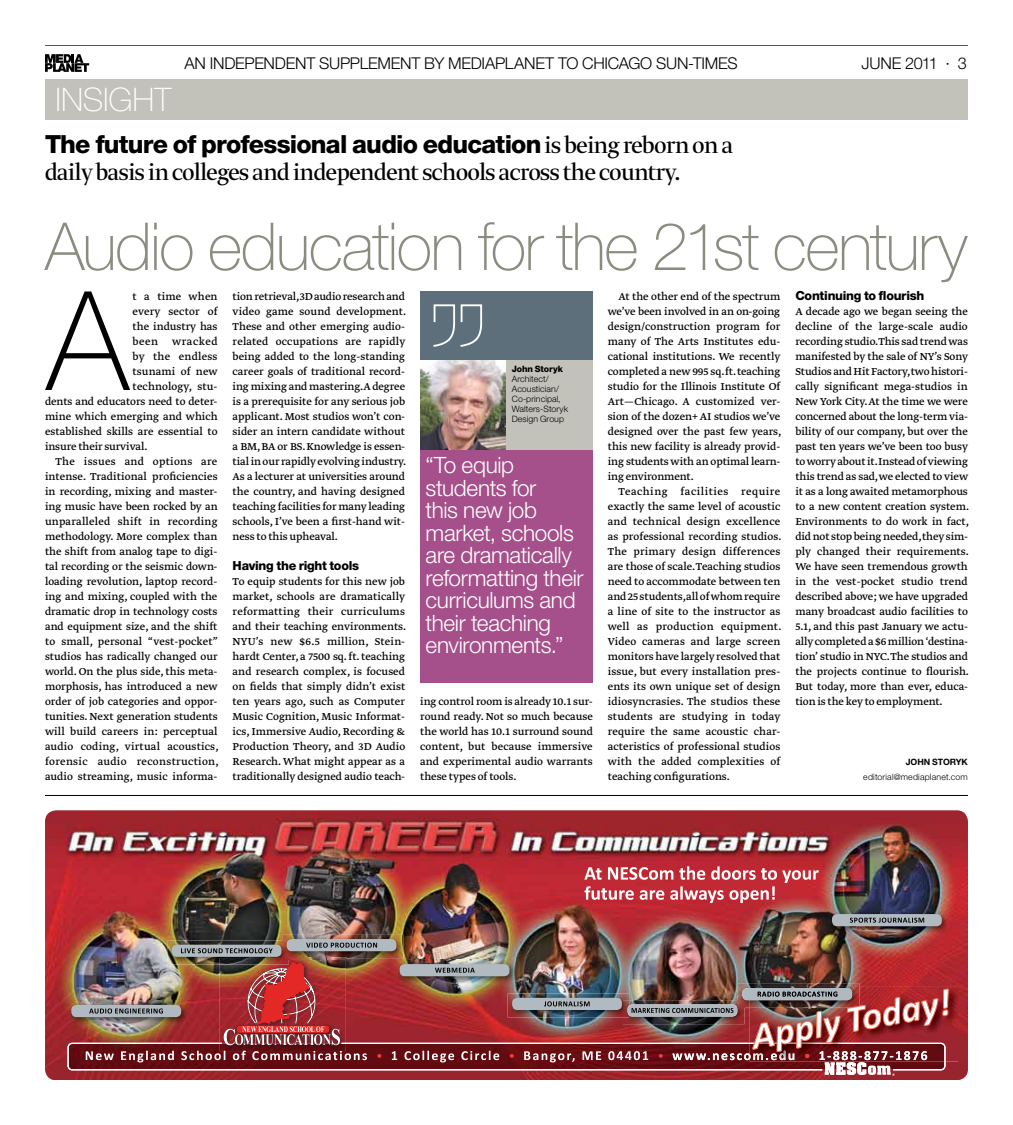
<style>
.page{position:relative;width:1013px;height:1125px;background:#fff}
.page>*{position:absolute;margin:0;border:0;box-sizing:border-box;transform-origin:0 0}
.t1{font:100 137.88px "Helvetica Neue MP Pro";color:#000}
.t2{font:100 66.25px "Helvetica Neue MP Pro";letter-spacing:-.025em;color:#8b8b80}
.t3{font:100 32.5px "Helvetica Neue MP Pro";color:#fff}
.t4{font:25px "Greta Display Pro";letter-spacing:-.015em;color:#000}
.t5{font:800 25px "Helvetica Neue MP Pro";letter-spacing:-.03em;color:#000}
.t6{font:300 22.5px/22.5px "Helvetica Neue MP Pro";letter-spacing:-.015em;color:#fff}
.t7{font:300 16.25px "Helvetica Neue MP Pro";letter-spacing:-.015em;color:#000}
.t8{font:800 12.5px "Helvetica Neue MP Pro";letter-spacing:-.02em;color:#000}
.t9{font:11.88px/15px "Greta Text Pro";color:#000;text-align:justify}
.t10{font:11.88px "Greta Text Pro";letter-spacing:.025em;color:#000}
.t11{font:11.88px "Greta Text Pro";letter-spacing:.02em;color:#000}
.t12{font:11.88px "Greta Text Pro";letter-spacing:.04em;color:#000}
.t13{font:300 8.75px/10px "Helvetica Neue MP Pro";letter-spacing:.01em;color:#000}
.t14{font:800 8.75px "Helvetica Neue MP Pro";letter-spacing:-.01em;color:#000}
.t15{font:700 8.75px "Helvetica Neue MP Pro";letter-spacing:-.005em;color:#000}
.s1{font-family:"Greta Display Pro";font-weight:400}
</style>
<div class="page">
<hr style="left:45px;top:45px;width:923px;height:1px;background:#000">
<svg style="left:45px;top:54px;width:44px;height:18px"></svg>
<img style="left:45px;top:810px;width:923px;height:270px">
<svg style="left:584px;top:866px;width:234px;height:37px;background:#ce5b63"></svg>
<img style="left:827px;top:910px;width:122px;height:4px">
<img style="left:949px;top:986px;width:9px;height:75px">
<img style="left:67px;top:914px;width:882px;height:166px">
<hr style="left:45px;top:795px;width:923px;height:1px;background:#000">
<div style="left:45px;top:79px;width:923px;height:41px;background:#c2c2ba"></div>
<img style="left:420px;top:360px;width:86px;height:90px">
<div style="left:420px;top:450px;width:173px;height:232px;background:#a5508a"></div>
<div style="left:506px;top:360px;width:86px;height:90px;background:#c2c2ba"></div>
<div style="left:420px;top:291px;width:173px;height:69px;background:#5d6f7a"></div>
<svg style="left:433px;top:304px;width:50px;height:43px"></svg>
<h3 class="t3" style="left:56px;top:81px;width:109px">insight</h3>
<h3 class="t7" style="left:184px;top:53px;width:554px">An Independent supplement by Mediaplanet to chicago sun-times</h3>
<h3 class="t7" style="left:861px;top:53px;width:107px">june 2011 · 3</h3>
<h3 class="t5" style="left:45px;top:129px;width:689px">The future of professional audio education <span class="s1">is being reborn on a</span></h3>
<h3 class="t4" style="left:45px;top:158px;width:637px">daily basis in colleges and independent schools across the country.</h3>
<h2 class="t2" style="left:45px;top:207px;width:924px">Audio education for the 21st century</h2>
<h1 class="t1" style="left:47px;top:259px;width:83px">A</h1>
<p class="t9" style="left:133px;top:289px;width:86px">t a time when</p>
<p class="t9" style="left:133px;top:304px;width:86px">every sector of</p>
<p class="t9" style="left:133px;top:319px;width:86px">the industry has</p>
<p class="t12" style="left:133px;top:334px;width:86px">been wracked</p>
<p class="t9" style="left:133px;top:349px;width:86px">by the endless</p>
<p class="t9" style="left:133px;top:364px;width:87px">tsunami of new</p>
<p class="t9" style="left:133px;top:379px;width:86px">technology, stu-</p>
<p class="t9" style="left:45px;top:394px;width:174px">dents and educators need to deter-</p>
<p class="t9" style="left:45px;top:409px;width:174px">mine which emerging and which</p>
<p class="t9" style="left:45px;top:424px;width:174px">established skills are essential to</p>
<p class="t9" style="left:45px;top:439px;width:104px">insure their survival.</p>
<p class="t11" style="left:56px;top:454px;width:163px">The issues and options are</p>
<p class="t9" style="left:45px;top:469px;width:174px">intense. Traditional proficiencies</p>
<p class="t9" style="left:45px;top:484px;width:174px">in recording, mixing and master-</p>
<p class="t9" style="left:45px;top:499px;width:174px">ing music have been rocked by an</p>
<p class="t9" style="left:45px;top:514px;width:174px">unparalleled shift in recording</p>
<p class="t9" style="left:45px;top:529px;width:174px">methodology. More complex than</p>
<p class="t9" style="left:45px;top:544px;width:174px">the shift from analog tape to digi-</p>
<p class="t9" style="left:45px;top:559px;width:174px">tal recording or the seismic down-</p>
<p class="t9" style="left:45px;top:574px;width:174px">loading revolution, laptop record-</p>
<p class="t9" style="left:45px;top:589px;width:174px">ing and mixing, coupled with the</p>
<p class="t9" style="left:45px;top:604px;width:174px">dramatic drop in technology costs</p>
<p class="t9" style="left:45px;top:619px;width:174px">and equipment size, and the shift</p>
<p class="t9" style="left:45px;top:634px;width:174px">to small, personal “vest-pocket”</p>
<p class="t9" style="left:45px;top:649px;width:174px">studios has radically changed our</p>
<p class="t9" style="left:45px;top:664px;width:174px">world. On the plus side, this meta-</p>
<p class="t9" style="left:45px;top:679px;width:174px">morphosis, has introduced a new</p>
<p class="t9" style="left:45px;top:694px;width:174px">order of job categories and oppor-</p>
<p class="t9" style="left:45px;top:709px;width:174px">tunities. Next generation students</p>
<p class="t9" style="left:45px;top:724px;width:174px">will build careers in: perceptual</p>
<p class="t9" style="left:45px;top:739px;width:175px">audio coding, virtual acoustics,</p>
<p class="t10" style="left:45px;top:754px;width:175px">forensic audio reconstruction,</p>
<p class="t9" style="left:45px;top:769px;width:174px">audio streaming, music informa-</p>
<p class="t9" style="left:232px;top:289px;width:175px">tion retrieval,3D audio research and video game sound development.<br>These and other emerging audio&shy;related occupations are rapidly being added to the long-standing career goals of traditional record&shy;ing mixing and mastering.A degree is a prerequisite for any serious job applicant. Most studios won’t con&shy;sider an intern candidate without a BM, BA or BS. Knowledge is essen&shy;tial in our rapidly evolving industry.<br>As a lecturer at universities around the country, and having designed teaching facilities for many leading schools, I’ve been a first-hand wit&shy;ness to this upheaval.</p>
<p class="t8" style="left:232px;top:558px;width:128px">Having the right tools</p>
<p class="t9" style="left:232px;top:574px;width:175px">To equip students for this new job market, schools are dramatically reformatting their curriculums and their teaching environments.<br>NYU’s new $6.5 million, Stein&shy;hardt Center, a 7500 sq. ft. teaching and research complex, is focused on fields that simply didn’t exist ten years ago, such as Computer Music Cognition, Music Informat&shy;ics, Immersive Audio, Recording &amp; Production Theory, and 3D Audio Research. What might appear as a traditionally designed audio teach-</p>
<p class="t14" style="left:512px;top:363px;width:53px">John Storyk</p>
<p class="t13" style="left:512px;top:373px;width:58px">Architect/<br>Acoustician/<br>Co-principal,<br>Walters-Storyk<br>Design Group</p>
<h3 class="t6" style="left:425px;top:453px;width:160px">“To equip students for<br>this new job market, schools are dramatically reformatting their curriculums and their teaching environments.”</h3>
<p class="t9" style="left:420px;top:694px;width:174px">ing control room is already 10.1 sur&shy;round ready. Not so much because the world has 10.1 surround sound content, but because immersive and experimental audio warrants these types of tools.</p>
<p class="t9" style="left:608px;top:289px;width:175px;text-indent:11px">At the other end of the spectrum we’ve been involved in an on-going design/construction program for many of The Arts Institutes edu&shy;cational institutions. We recently completed a new 995 sq. ft. teaching studio for the Illinois Institute Of Art—Chicago. A customized ver&shy;sion of the dozen+ AI studios we’ve designed over the past few years, this new facility is already provid&shy;ing students with an optimal learn&shy;ing environment.</p>
<p class="t9" style="left:608px;top:484px;width:175px;text-align:left;text-indent:11px">Teaching facilities require exactly the same level of acoustic and technical design excellence as professional recording studios.<br>The primary design differences are those of scale.Teaching studios need to accommodate between ten and 25 students,all of whom require a line of site to the instructor as well as production equipment.<br>Video cameras and large screen monitors have largely resolved that issue, but every installation pres&shy;ents its own unique set of design idiosyncrasies. The studios these students are studying in today require the same acoustic char&shy;acteristics of professional studios with the added complexities of teaching configurations.</p>
<p class="t8" style="left:795px;top:288px;width:130px">Continuing to flourish</p>
<p class="t9" style="left:795px;top:304px;width:175px;text-align:left">A decade ago we began seeing the decline of the large-scale audio recording studio.This sad trend was manifested by the sale of NY’s Sony Studios and Hit Factory,two histori&shy;cally significant mega-studios in New York City. At the time we were concerned about the long-term via&shy;bility of our company, but over the past ten years we’ve been too busy to worry about it.Instead of viewing this trend as sad,we elected to view it as a long awaited metamorphous to a new content creation system.<br>Environments to do work in fact, did not stop being needed,they sim&shy;ply changed their requirements.<br>We have seen tremendous growth in the vest-pocket studio trend described above; we have upgraded many broadcast audio facilities to 5.1, and this past January we actu&shy;ally completed a $6 million ‘destina&shy;tion’ studio in NYC.The studios and the projects continue to flourish.<br>But today, more than ever, educa&shy;tion is the key to employment.</p>
<p class="t15" style="left:905px;top:756px;width:64px">JOHN STORYK</p>
<p class="t13" style="left:863px;top:772px;width:106px">editorial@mediaplanet.com</p>
</div>
